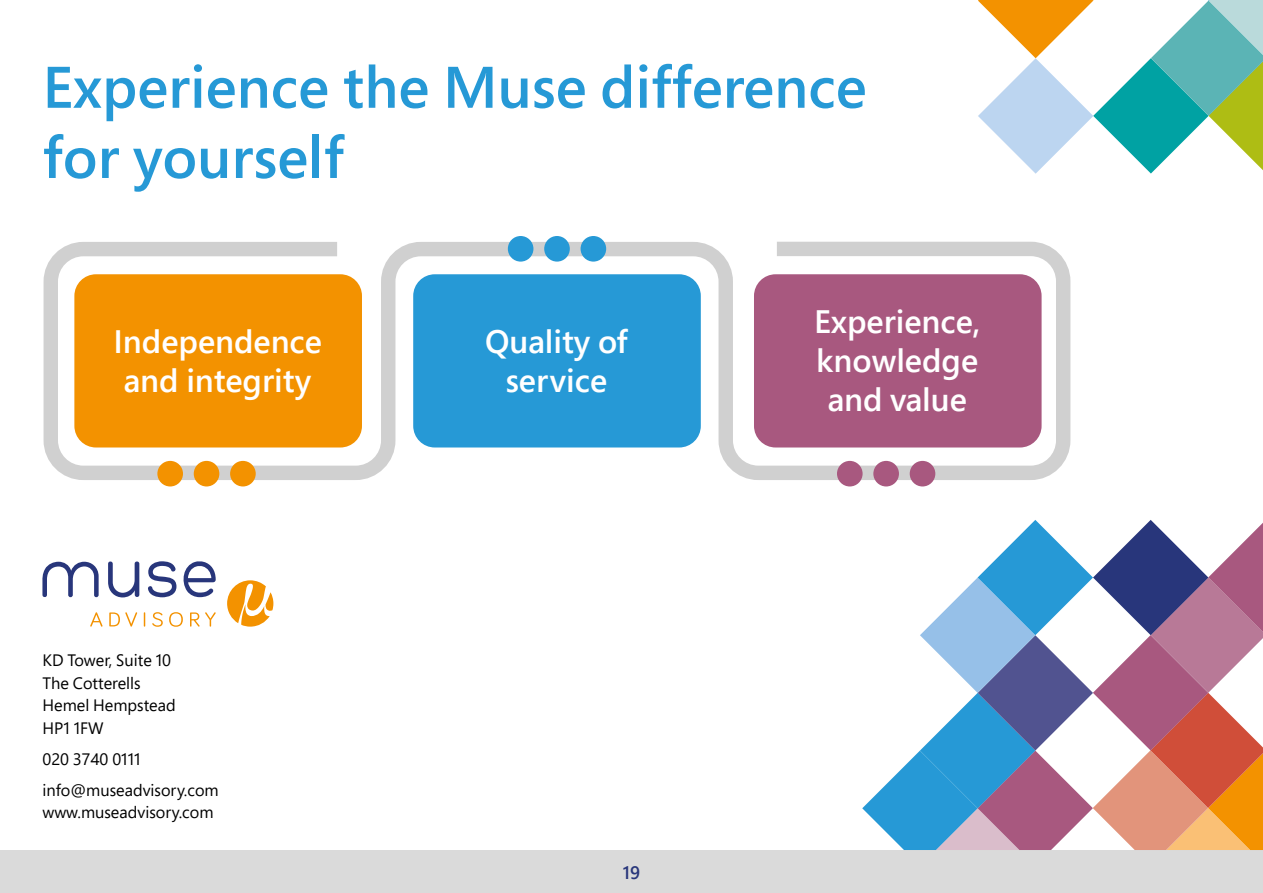
<style>
.page{position:relative;width:1263px;height:893px;background:#fff}
.page>*{position:absolute;margin:0;border:0;box-sizing:border-box;transform-origin:0 0}
.t1{font:600 58.5px/70.2px "Segoe Pro";color:#2699d6}
.t2{font:600 32.4px/38.8px "Segoe Pro";color:#fff;text-align:center}
.t3{font:600 18px "Segoe Pro";color:#28367b}
.t4{font:16.5px/22.5px "Segoe Pro";color:#000}
</style>
<div class="page">
<div style="left:0;top:850px;width:1263px;height:43px;background:#dadada"></div>
<svg style="left:43px;top:236px;width:1028px;height:250px"></svg>
<div style="left:508px;top:236px;width:25px;height:26px;background:#2699d6;border-radius:50%"></div>
<div style="left:544px;top:236px;width:26px;height:26px;background:#2699d6;border-radius:50%"></div>
<div style="left:581px;top:236px;width:25px;height:26px;background:#2699d6;border-radius:50%"></div>
<div style="left:157px;top:461px;width:26px;height:25px;background:#f39200;border-radius:50%"></div>
<div style="left:194px;top:461px;width:25px;height:25px;background:#f39200;border-radius:50%"></div>
<div style="left:230px;top:461px;width:26px;height:25px;background:#f39200;border-radius:50%"></div>
<div style="left:74px;top:274px;width:288px;height:173px;background:#f39200;border-radius:22px"></div>
<div style="left:837px;top:461px;width:25px;height:25px;background:#a8587f;border-radius:50%"></div>
<div style="left:873px;top:461px;width:26px;height:25px;background:#a8587f;border-radius:50%"></div>
<div style="left:910px;top:461px;width:25px;height:25px;background:#a8587f;border-radius:50%"></div>
<div style="left:754px;top:274px;width:287px;height:173px;background:#a8587f;border-radius:22px"></div>
<div style="left:413px;top:274px;width:288px;height:173px;background:#2699d6;border-radius:22px"></div>
<svg style="left:42px;top:562px;width:57px;height:36px"></svg>
<svg style="left:108px;top:561px;width:31px;height:37px"></svg>
<svg style="left:148px;top:561px;width:68px;height:36px"></svg>
<svg style="left:227px;top:580px;width:46px;height:47px"></svg>
<svg style="left:90px;top:612px;width:126px;height:15px"></svg>
<svg style="left:978px;top:0;width:285px;height:174px"></svg>
<svg style="left:862px;top:520px;width:401px;height:330px"></svg>
<h1 class="t1" style="left:43px;top:51px;width:825px">Experience the Muse difference for yourself</h1>
<h2 class="t2" style="left:113px;top:321px;width:210px">Independence and integrity</h2>
<p class="t4" style="left:42px;top:649px;width:135px">KD Tower, Suite 10<br>The Cotterells<br>Hemel Hempstead<br>HP1 1FW</p>
<p class="t4" style="left:42px;top:743px;width:178px;line-height:31px">020 3740 0111 info@museadvisory.com</p>
<p class="t4" style="left:42px;top:801px;width:173px">www.museadvisory.com</p>
<h2 class="t2" style="left:485px;top:321px;width:144px">Quality of service</h2>
<p class="t3" style="left:623px;top:860px;width:19px">19</p>
<h2 class="t2" style="left:814px;top:302px;width:168px">Experience, knowledge and value</h2>
</div>
